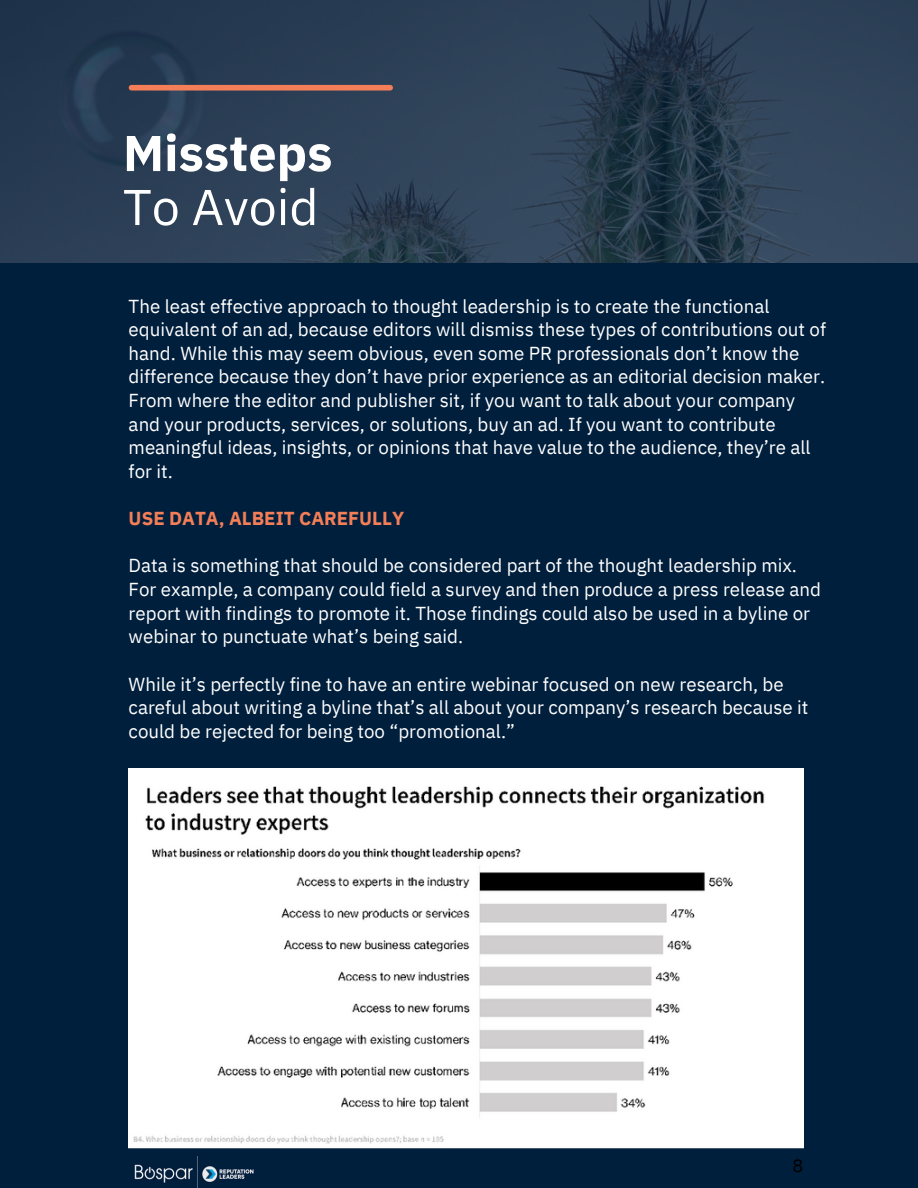
<style>
.page{position:relative;width:918px;height:1188px;background:#001f3d}
.page>*{position:absolute;margin:0;border:0;box-sizing:border-box;transform-origin:0 0}
.t1{font:700 50.25px "IBM Plex Sans";color:#fff}
.t2{font:50.25px "IBM Plex Sans";color:#fff}
.t3{font:18.75px/23.7px "IBM Plex Sans";color:#fff}
.t4{font:700 18.75px "IBM Plex Sans";color:#f47e57}
.t5{font:18px "IBM Plex Sans";color:#000}
</style>
<div class="page">
<img style="left:134px;top:1157px;width:120px;height:31px">
<img style="left:129px;top:768px;width:675px;height:380px">
<img style="left:0;top:0;width:918px;height:262px">
<div style="left:131px;top:85px;width:259px;height:6px;background:#f47e57"></div>
<p class="t1" style="left:123px;top:120px;width:211px">Missteps</p>
<p class="t2" style="left:123px;top:174px;width:197px">To Avoid</p>
<p class="t3" style="left:129px;top:294px;width:699px">The least effective approach to thought leadership is to create the functional equivalent of an ad, because editors will dismiss these types of contributions out of hand. While this may seem obvious, even some PR professionals don’t know the difference because they don’t have prior experience as an editorial decision maker.<br>From where the editor and publisher sit, if you want to talk about your company and your products, services, or solutions, buy an ad. If you want to contribute meaningful ideas, insights, or opinions that have value to the audience, they’re all for it.</p>
<p class="t4" style="left:129px;top:506px;width:277px">USE DATA, ALBEIT CAREFULLY</p>
<p class="t3" style="left:129px;top:554px;width:694px">Data is something that should be considered part of the thought leadership mix.<br>For example, a company could field a survey and then produce a press release and report with findings to promote it. Those findings could also be used in a byline or webinar to punctuate what’s being said.</p>
<p class="t3" style="left:129px;top:672px;width:681px">While it’s perfectly fine to have an entire webinar focused on new research, be careful about writing a byline that’s all about your company’s research because it could be rejected for being too “promotional.”</p>
<p class="t5" style="left:793px;top:1154px;width:12px">8</p>
</div>
